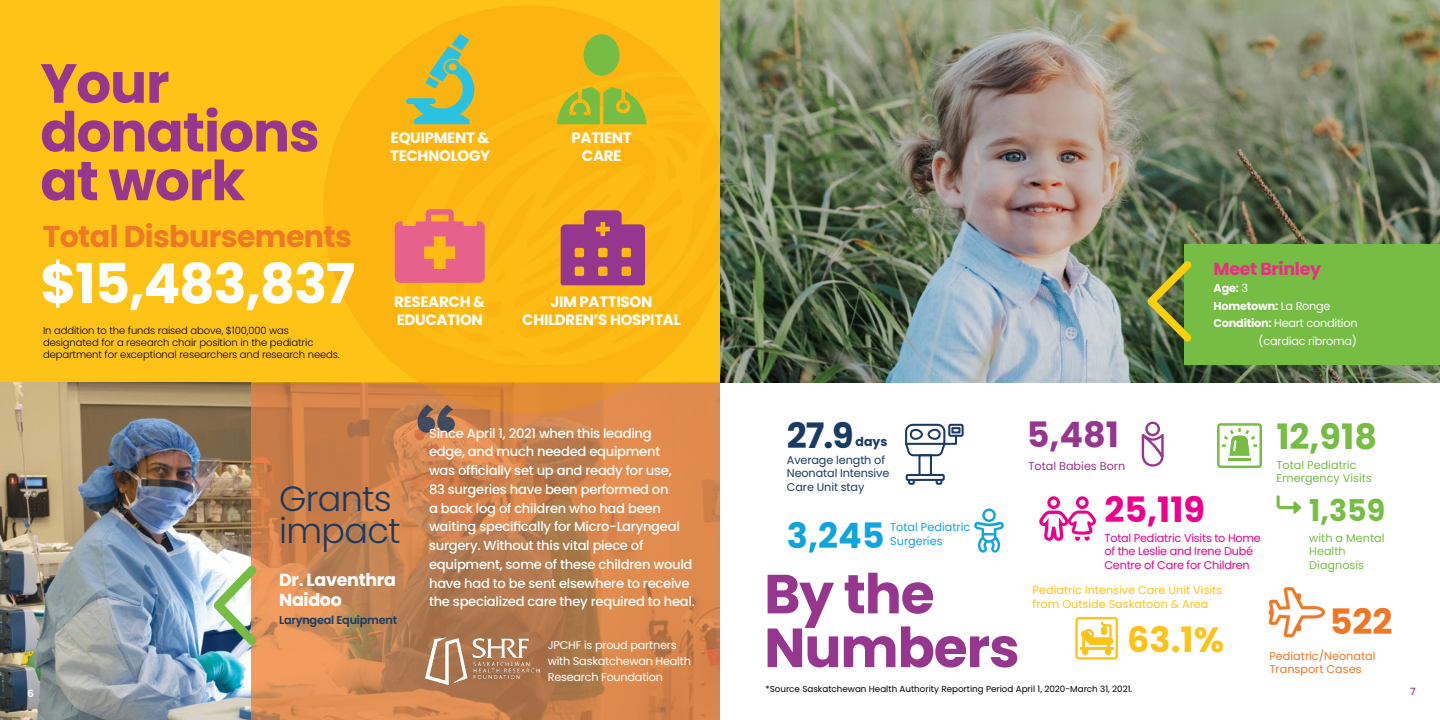
<style>
.page{position:relative;width:1440px;height:720px;background:#fff}
.page>*{position:absolute;margin:0;border:0;box-sizing:border-box;transform-origin:0 0}
.t1{font:93.75px "Font Awesome 6 Pro";color:#75bd43}
.t2{font:900 80px "Proxima Nova";color:#183a63}
.t3{font:75px "Font Awesome 5 Pro Solid";color:#97368e}
.t4{font:700 55px/48.8px "Poppins";letter-spacing:-.02em;color:#97368e}
.t5{font:700 55px "Poppins";letter-spacing:-.025em;color:#fff}
.t6{font:300 50px "Font Awesome 5 Pro";color:#ee7825}
.t7{font:300 35px/32.5px "Poppins";letter-spacing:-.02em;color:#183a63}
.t8{font:700 35px "Poppins";color:#ec008c}
.t9{font:700 35px "Poppins";color:#75bd43}
.t10{font:700 35px "Poppins";color:#0ea5df}
.t11{font:700 35px "Poppins";color:#ffc317}
.t12{font:700 35px "Poppins";color:#97368e}
.t13{font:700 35px "Poppins";color:#183a63}
.t14{font:700 35px "Poppins";color:#ee7825}
.t15{font:700 30px "Poppins";letter-spacing:-.02em;color:#ee7825}
.t16{font:700 30px "Poppins";color:#75bd43}
.t17{font:700 17.5px/20px "Poppins";letter-spacing:-.02em;color:#fff}
.t18{font:700 17.5px "Poppins";letter-spacing:-.02em;color:#e82e85}
.t19{font:700 15px/18px "Poppins";letter-spacing:-.02em;color:#fff}
.t20{font:500 13.12px/18.8px "Poppins";letter-spacing:-.02em;color:#fff}
.t21{font:700 12.5px "Poppins";color:#183a63}
.t22{font:11.25px/16.2px "Poppins";letter-spacing:-.02em;color:#fff}
.t23{font:11.25px/13.5px "Poppins";letter-spacing:-.02em;color:#ec008c}
.t24{font:11.25px/13.5px "Poppins";color:#ffc317}
.t25{font:11.25px/13.5px "Poppins";color:#75bd43}
.t26{font:11.25px/13.5px "Poppins";letter-spacing:-.01em;color:#183a63}
.t27{font:11.25px/13.5px "Poppins";color:#ee7825}
.t28{font:11.25px "Poppins";color:#0ea5df}
.t29{font:700 11.25px "Poppins";letter-spacing:-.02em;color:#fff}
.t30{font:600 11.25px "Poppins";letter-spacing:-.02em;color:#183a63}
.t31{font:11.25px "Poppins";color:#97368e}
.t32{font:300 10px/12px "Poppins";letter-spacing:-.01em;color:#000}
.t33{font:600 10px "Poppins";color:#fff}
.t34{font:500 10px "Poppins";color:#97368e}
.t35{font:8.75px "Poppins";color:#000}
.s1{font-weight:400}
.s2{font-weight:700}
</style>
<div class="page">
<div style="left:0;top:0;width:720px;height:382px;background:#ffc317"></div>
<img style="left:0;top:382px;width:720px;height:338px">
<svg style="left:323px;top:5px;width:408px;height:408px;fill:#fcb510"></svg>
<div style="left:391px;top:72px;width:329px;height:293px;background:#fdba12"></div>
<img style="left:720px;top:0;width:720px;height:382px">
<div style="left:1185px;top:244px;width:255px;height:120px;background:#75bd43"></div>
<svg style="left:406px;top:34px;width:71px;height:90px"></svg>
<svg style="left:557px;top:34px;width:90px;height:90px"></svg>
<svg style="left:395px;top:209px;width:90px;height:74px"></svg>
<svg style="left:1039px;top:496px;width:57px;height:45px"></svg>
<svg style="left:974px;top:508px;width:30px;height:45px"></svg>
<svg style="left:1217px;top:423px;width:45px;height:45px"></svg>
<svg style="left:905px;top:424px;width:53px;height:33px"></svg>
<div style="left:918px;top:454px;width:14px;height:22px;border:2px solid #193a64"></div>
<div style="left:910px;top:429px;width:13px;height:11px;border:2px solid #193a64;border-radius:5px"></div>
<div style="left:928px;top:429px;width:13px;height:11px;border:2px solid #193a64;border-radius:5px"></div>
<div style="left:948px;top:424px;width:16px;height:13px;border:2px solid #193a64"></div>
<div style="left:951px;top:427px;width:10px;height:6px;border:2px solid #193a64"></div>
<svg style="left:908px;top:481px;width:7px;height:4px"></svg>
<svg style="left:935px;top:481px;width:8px;height:4px"></svg>
<div style="left:906px;top:474px;width:39px;height:7px;border:2px solid #193a64"></div>
<svg style="left:1142px;top:422px;width:22px;height:45px"></svg>
<svg style="left:1075px;top:617px;width:43px;height:43px"></svg>
<svg style="left:1277px;top:495px;width:24px;height:19px"></svg>
<img style="left:424px;top:638px;width:116px;height:46px">
<svg style="left:1148px;top:261px;width:43px;height:81px;background:#7d8837"></svg>
<svg style="left:214px;top:565px;width:43px;height:80px"></svg>
<svg style="left:561px;top:210px;width:84px;height:75px"></svg>
<h3 class="t4" style="left:40px;top:59px;width:281px">Your donations at work</h3>
<h3 class="t15" style="left:43px;top:219px;width:311px">Total Disbursements</h3>
<h3 class="t5" style="left:40px;top:252px;width:316px">$15,483,837</h3>
<p class="t32" style="left:43px;top:324px;width:298px">In addition to the funds raised above, $100,000 was designated for a research chair position in the pediatric department for exceptional researchers and research needs.</p>
<p class="t19" style="left:390px;top:128px;width:102px">EQUIPMENT &amp;<br>TECHNOLOGY</p>
<p class="t19" style="left:572px;top:128px;width:62px;text-align:center">PATIENT<br>CARE</p>
<h3 class="t3" style="left:561px;top:210px;width:86px">□▲▼●●▼</h3>
<p class="t19" style="left:394px;top:293px;width:92px">RESEARCH &amp;<br>EDUCATION</p>
<p class="t19" style="left:522px;top:293px;width:160px;text-align:center">JIM PATTISON<br>CHILDREN’S HOSPITAL</p>
<p class="t33" style="left:28px;top:688px;width:8px">6</p>
<h1 class="t1" style="left:269px;top:658px;width:60px;rotate:-180deg">❖□■▼</h1>
<h3 class="t7" style="left:279px;top:482px;width:123px">Grants impact</h3>
<h3 class="t17" style="left:279px;top:570px;width:118px">Dr. Laventhra<br>Naidoo</h3>
<p class="t30" style="left:279px;top:613px;width:119px">Laryngeal Equipment</p>
<h2 class="t2" style="left:415px;top:386px;width:44px">“</h2>
<p class="t20" style="left:429px;top:424px;width:267px">Since April 1, 2021 when this leading<br>edge, and much needed equipment<br>was officially set up and ready for use,<br>83 surgeries have been performed on<br>a back log of children who had been waiting specifically for Micro-Laryngeal surgery. Without this vital piece of equipment, some of these children would have had to be sent elsewhere to receive the specialized care they required to heal.</p>
<p class="t22" style="left:548px;top:637px;width:145px">JPCHF is proud partners with Saskatchewan Health<br>Research Foundation</p>
<h3 class="t18" style="left:1214px;top:258px;width:109px">Meet Brinley</h3>
<p class="t29" style="left:1214px;top:282px;width:36px">Age: <span class="s1">3</span></p>
<p class="t29" style="left:1214px;top:299px;width:118px">Hometown: <span class="s1">La Ronge</span></p>
<p class="t22" style="left:1214px;top:315px;width:146px"><span class="s2">Condition:</span> Heart condition</p>
<p class="t22" style="left:1259px;top:333px;width:100px">(cardiac ribroma)</p>
<h3 class="t13" style="left:787px;top:416px;width:68px">27.9</h3>
<p class="t21" style="left:856px;top:434px;width:33px">days</p>
<p class="t26" style="left:787px;top:453px;width:104px">Average length of<br>Neonatal Intensive<br>Care Unit stay</p>
<h3 class="t10" style="left:787px;top:516px;width:99px">3,245</h3>
<p class="t28" style="left:890px;top:521px;width:82px">Total Pediatric</p>
<p class="t28" style="left:890px;top:534px;width:54px">Surgeries</p>
<h3 class="t4" style="left:764px;top:568px;width:257px;line-height:53.8px">By the<br>Numbers</h3>
<h3 class="t12" style="left:1027px;top:415px;width:94px">5,481</h3>
<p class="t31" style="left:1028px;top:459px;width:98px">Total Babies Born</p>
<h3 class="t8" style="left:1105px;top:489px;width:102px">25,119</h3>
<p class="t23" style="left:1105px;top:531px;width:158px">Total Pediatric Visits to Home of the Leslie and Irene Dubé<br>Centre of Care for Children</p>
<p class="t24" style="left:1033px;top:584px;width:191px">Pediatric Intensive Care Unit Visits from Outside Saskatoon &amp; Area</p>
<h3 class="t11" style="left:1127px;top:620px;width:98px">63.1%</h3>
<p class="t35" style="left:765px;top:683px;width:369px">*Source Saskatchewan Health Authority Reporting Period April 1, 2020-March 31, 2021.</p>
<h3 class="t9" style="left:1276px;top:416px;width:102px">12,918</h3>
<p class="t25" style="left:1276px;top:458px;width:97px">Total Pediatric<br>Emergency Visits</p>
<h3 class="t16" style="left:1309px;top:493px;width:77px">1,359</h3>
<p class="t25" style="left:1309px;top:531px;width:77px">with a Mental<br>Health<br>Diagnosis</p>
<h3 class="t6" style="left:1269px;top:587px;width:58px">●■●▼</h3>
<h3 class="t14" style="left:1330px;top:601px;width:64px">522</h3>
<p class="t27" style="left:1269px;top:649px;width:108px">Pediatric/Neonatal<br>Transport Cases</p>
<p class="t34" style="left:1410px;top:685px;width:7px">7</p>
</div>
